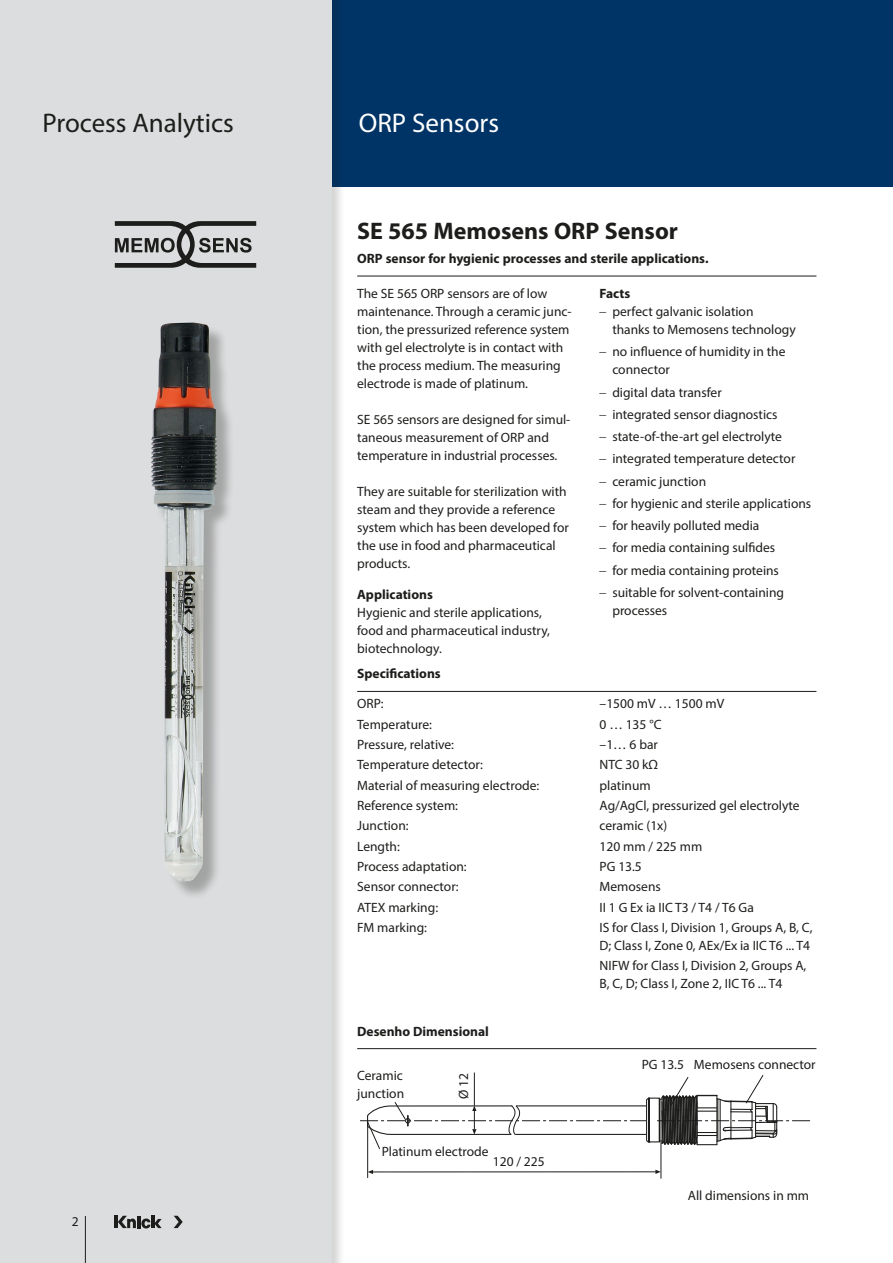
<style>
.page{position:relative;width:893px;height:1263px;background:#fff}
.page>*{position:absolute;margin:0;border:0;box-sizing:border-box;transform-origin:0 0}
.t1{font:27px "Myriad Pro";color:#1d1d1b}
.Headline{font:27px "Myriad Pro";color:#fff}
.Headline_Produkt{font:700 24px "Myriad Pro";color:#1d1d1b}
.Text{font:13.5px/18px "Myriad Pro";color:#1d1d1b}
.Tabelle{font:13.5px/18px "Myriad Pro";color:#1d1d1b}
.Beschriftungen{font:13.5px/18px "Myriad Pro";color:#1d1d1b}
.Subhead_Produkt{font:700 13.5px "Myriad Pro";color:#1d1d1b}
.Tabelle_Headline{font:700 13.5px "Myriad Pro";color:#1d1d1b}
.Zwischenüberschrift{font:700 13.5px "Myriad Pro";color:#1d1d1b}
.s1{font-family:"Frutiger LT Com";font-weight:300}
</style>
<div class="page">
<div style="left:332px;top:0;width:561px;height:187px;background:#003466"></div>
<div style="left:0;top:0;width:346px;height:1263px;background:#1d1d1b;opacity:.2"></div>
<div style="left:0;top:0;width:332px;height:1263px;background:#dcddde"></div>
<hr style="left:85px;top:1216px;width:1px;height:47px;background:#1d1d1b">
<hr style="left:114px;top:1216px;width:4px;height:12px;background:#1d1d1b">
<svg style="left:174px;top:1216px;width:9px;height:12px"></svg>
<svg style="left:118px;top:1216px;width:44px;height:12px"></svg>
<svg style="left:115px;top:221px;width:141px;height:47px"></svg>
<div style="left:153px;top:325px;width:83px;height:575px;background:#1d1d1b;opacity:.3"></div>
<img style="left:151px;top:323px;width:67px;height:558px">
<hr style="left:357px;top:1048px;width:459px;height:1px;background:#1d1d1b">
<hr style="left:357px;top:691px;width:459px;height:1px;background:#1d1d1b">
<svg style="left:360px;top:1072px;width:450px;height:107px"></svg>
<hr style="left:357px;top:276px;width:459px;height:1px;background:#1d1d1b">
<h1 class="t1" style="left:43px;top:106px;width:193px">Process Analytics</h1>
<p class="Text" style="left:72px;top:1212px;width:8px">2</p>
<p class="Headline" style="left:359px;top:106px;width:142px">ORP Sensors</p>
<p class="Headline_Produkt" style="left:357px;top:215px;width:322px">SE 565 Memosens ORP Sensor</p>
<p class="Subhead_Produkt" style="left:357px;top:250px;width:353px">ORP sensor for hygienic processes and sterile applications.</p>
<p class="Text" style="left:357px;top:284px;width:216px">The SE 565 ORP sensors are of low maintenance. Through a ceramic junc&shy;tion, the pressurized reference system with gel electrolyte is in contact with the process medium. The measuring electrode is made of platinum.</p>
<p class="Text" style="left:357px;top:410px;width:215px">SE 565 sensors are designed for simul&shy;taneous measurement of ORP and temperature in industrial processes.</p>
<p class="Text" style="left:357px;top:482px;width:213px">They are suitable for sterilization with steam and they provide a reference system which has been developed for the use in food and pharmaceutical products.</p>
<p class="Zwischenüberschrift" style="left:357px;top:585px;width:77px">Applications</p>
<p class="Text" style="left:357px;top:603px;width:194px">Hygienic and sterile applications, food and pharmaceutical industry, biotechnology.</p>
<p class="Zwischenüberschrift" style="left:600px;top:285px;width:32px">Facts</p>
<p class="Text" style="left:612px;top:302px;width:185px;text-indent:-13px"><span class="s1">–</span> perfect galvanic isolation<br>thanks to Memosens technology</p>
<p class="Text" style="left:612px;top:342px;width:175px;text-indent:-13px"><span class="s1">–</span> no influence of humidity in the connector</p>
<p class="Text" style="left:600px;top:383px;width:124px"><span class="s1">–</span> digital data transfer</p>
<p class="Text" style="left:600px;top:405px;width:180px"><span class="s1">–</span> integrated sensor diagnostics</p>
<p class="Text" style="left:600px;top:427px;width:184px"><span class="s1">–</span> state-of-the-art gel electrolyte</p>
<p class="Text" style="left:600px;top:450px;width:197px"><span class="s1">–</span> integrated temperature detector</p>
<p class="Text" style="left:600px;top:472px;width:108px"><span class="s1">–</span> ceramic junction</p>
<p class="Text" style="left:600px;top:494px;width:213px"><span class="s1">–</span> for hygienic and sterile applications</p>
<p class="Text" style="left:600px;top:516px;width:161px"><span class="s1">–</span> for heavily polluted media</p>
<p class="Text" style="left:600px;top:539px;width:177px"><span class="s1">–</span> for media containing sulfides</p>
<p class="Text" style="left:600px;top:561px;width:181px"><span class="s1">–</span> for media containing proteins</p>
<p class="Text" style="left:612px;top:583px;width:173px;text-indent:-13px"><span class="s1">–</span> suitable for solvent-containing processes</p>
<p class="Tabelle_Headline" style="left:357px;top:665px;width:85px">Specifications</p>
<p class="Tabelle" style="left:357px;top:695px;width:28px">ORP:</p>
<p class="Tabelle" style="left:600px;top:695px;width:126px">–1500 mV … 1500 mV</p>
<p class="Tabelle" style="left:357px;top:715px;width:76px">Temperature:</p>
<p class="Tabelle" style="left:600px;top:715px;width:63px">0 … 135 °C</p>
<p class="Tabelle" style="left:357px;top:735px;width:98px">Pressure, relative:</p>
<p class="Tabelle" style="left:600px;top:735px;width:60px">–1… 6 bar</p>
<p class="Tabelle" style="left:357px;top:756px;width:127px">Temperature detector:</p>
<p class="Tabelle" style="left:600px;top:756px;width:60px">NTC 30 kΩ</p>
<p class="Tabelle" style="left:357px;top:776px;width:184px">Material of measuring electrode:</p>
<p class="Tabelle" style="left:600px;top:776px;width:53px">platinum</p>
<p class="Tabelle" style="left:357px;top:796px;width:102px">Reference system:</p>
<p class="Tabelle" style="left:600px;top:796px;width:202px">Ag/AgCl, pressurized gel electrolyte</p>
<p class="Tabelle" style="left:357px;top:817px;width:53px">Junction:</p>
<p class="Tabelle" style="left:600px;top:817px;width:69px">ceramic (1x)</p>
<p class="Tabelle" style="left:357px;top:837px;width:44px">Length:</p>
<p class="Tabelle" style="left:600px;top:837px;width:104px">120 mm / 225 mm</p>
<p class="Tabelle" style="left:357px;top:857px;width:111px">Process adaptation:</p>
<p class="Tabelle" style="left:600px;top:857px;width:44px">PG 13.5</p>
<p class="Tabelle" style="left:357px;top:878px;width:103px">Sensor connector:</p>
<p class="Tabelle" style="left:600px;top:878px;width:63px">Memosens</p>
<p class="Tabelle" style="left:357px;top:898px;width:82px">ATEX marking:</p>
<p class="Tabelle" style="left:600px;top:898px;width:156px">II 1 G Ex ia IIC T3 / T4 / T6 Ga</p>
<p class="Tabelle" style="left:357px;top:918px;width:71px">FM marking:</p>
<p class="Tabelle" style="left:600px;top:918px;width:214px">IS for Class I, Division 1, Groups A, B, C,<br>D; Class I, Zone 0, AEx/Ex ia IIC T6 ... T4</p>
<p class="Tabelle" style="left:600px;top:957px;width:208px">NIFW for Class I, Division 2, Groups A,<br>B, C, D; Class I, Zone 2, IIC T6 ... T4</p>
<p class="Tabelle_Headline" style="left:357px;top:1022px;width:133px">Desenho Dimensional</p>
<p class="Beschriftungen" style="left:357px;top:1067px;width:48px">Ceramic junction</p>
<p class="Beschriftungen" style="left:454px;top:1099px;width:27px;rotate:-90deg">Ø 12</p>
<p class="Beschriftungen" style="left:382px;top:1142px;width:108px">Platinum electrode</p>
<p class="Beschriftungen" style="left:493px;top:1152px;width:53px">120 / 225</p>
<p class="Beschriftungen" style="left:642px;top:1055px;width:44px">PG 13.5</p>
<p class="Beschriftungen" style="left:694px;top:1055px;width:123px">Memosens connector</p>
<p class="Beschriftungen" style="left:688px;top:1186px;width:123px">All dimensions in mm</p>
</div>
